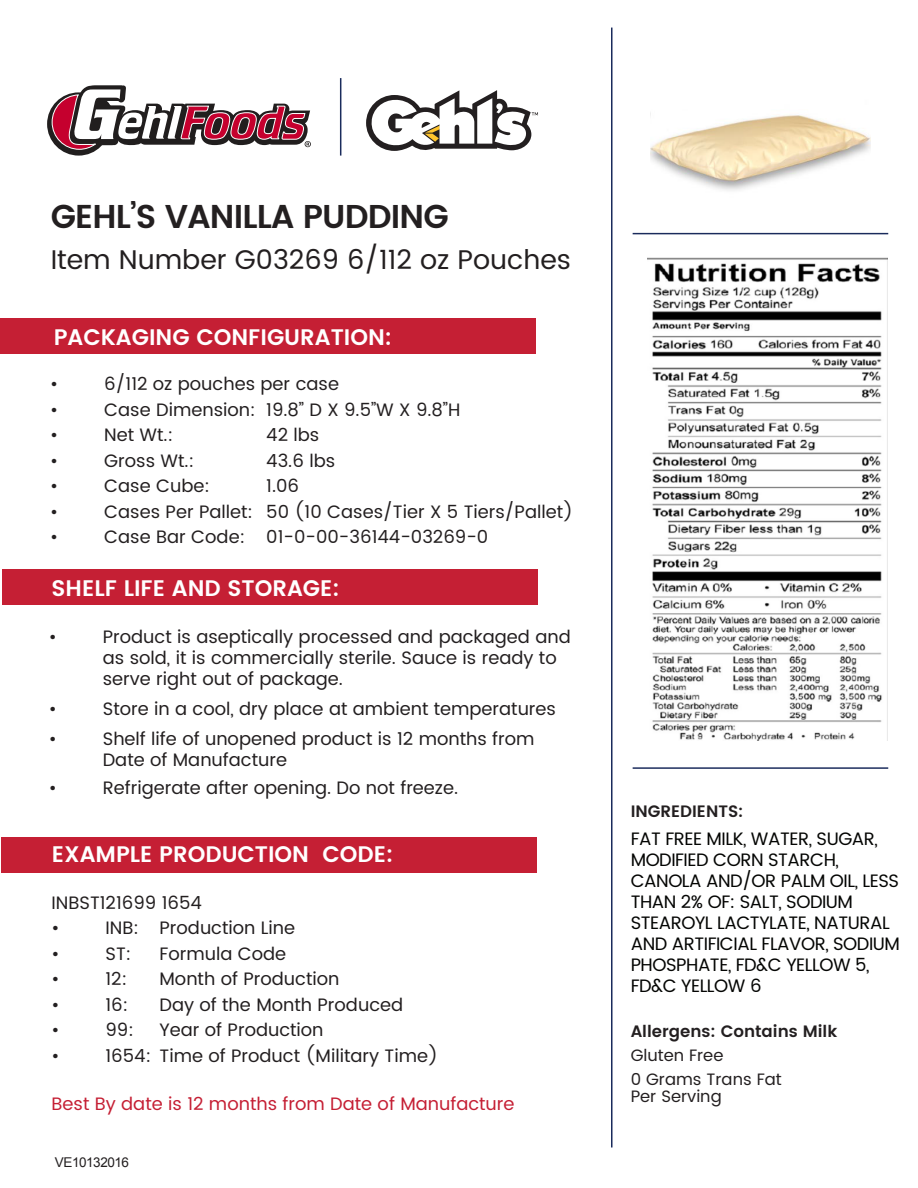
<style>
.page{position:relative;width:918px;height:1188px;background:#fff}
.page>*{position:absolute;margin:0;border:0;box-sizing:border-box;transform-origin:0 0}
.t1{font:600 33px "Poppins";letter-spacing:-.025em;color:#231f20}
.t2{font:27px "Poppins";color:#231f20}
.t3{font:600 22.5px "Poppins";color:#fff}
.t4{font:18px/21px "Poppins";color:#231f20}
.t5{font:18px/21px "Poppins";letter-spacing:-.025em;color:#040503}
.t6{font:18px "Poppins";color:#c51f34}
.t7{font:600 16.5px "Poppins";color:#231f20}
.t8{font:16.5px/24px "Poppins";color:#231f20}
.t9{font:13.5px "Arial";letter-spacing:-.03em;color:#231f20}
</style>
<div class="page">
<div style="left:0;top:318px;width:536px;height:35px;background:#c51f34"></div>
<svg style="left:47px;top:92px;width:63px;height:64px"></svg>
<svg style="left:51px;top:86px;width:260px;height:64px"></svg>
<div style="left:2px;top:569px;width:536px;height:35px;background:#c51f34"></div>
<div style="left:1px;top:837px;width:536px;height:36px;background:#c51f34"></div>
<img style="left:648px;top:257px;width:239px;height:483px">
<img style="left:651px;top:115px;width:219px;height:76px">
<hr style="left:611px;top:28px;width:2px;height:1119px;background:#1a2b5c">
<svg style="left:366px;top:90px;width:172px;height:61px"></svg>
<hr style="left:340px;top:78px;width:1px;height:78px;background:#1a2b5c">
<hr style="left:633px;top:767px;width:255px;height:2px;background:#1a2b5c">
<hr style="left:633px;top:233px;width:255px;height:1px;background:#1a2b5c">
<h1 class="t1" style="left:51px;top:192px;width:400px">GEHL’S VANILLA PUDDING</h1>
<h2 class="t2" style="left:51px;top:240px;width:522px">Item Number G03269 6/112 oz Pouches</h2>
<p class="t3" style="left:54px;top:320px;width:340px">PACKAGING CONFIGURATION:</p>
<p class="t4" style="left:50px;top:374px;width:10px">•</p>
<p class="t4" style="left:104px;top:374px;width:236px">6/112 oz pouches per case</p>
<p class="t4" style="left:50px;top:400px;width:10px">•</p>
<p class="t4" style="left:104px;top:400px;width:358px">Case Dimension: 19.8” D X 9.5”W X 9.8”H</p>
<p class="t4" style="left:50px;top:425px;width:10px">•</p>
<p class="t4" style="left:104px;top:425px;width:70px">Net Wt.:</p>
<p class="t4" style="left:266px;top:425px;width:55px">42 lbs</p>
<p class="t4" style="left:50px;top:451px;width:10px">•</p>
<p class="t4" style="left:104px;top:451px;width:91px">Gross Wt.:</p>
<p class="t4" style="left:266px;top:451px;width:70px">43.6 lbs</p>
<p class="t4" style="left:50px;top:476px;width:10px">•</p>
<p class="t4" style="left:104px;top:476px;width:107px">Case Cube:</p>
<p class="t4" style="left:266px;top:476px;width:34px">1.06</p>
<p class="t4" style="left:50px;top:502px;width:10px">•</p>
<p class="t4" style="left:104px;top:502px;width:470px">Cases Per Pallet: 50 (10 Cases/Tier X 5 Tiers/Pallet)</p>
<p class="t4" style="left:50px;top:527px;width:10px">•</p>
<p class="t4" style="left:104px;top:527px;width:386px">Case Bar Code: 01-0-00-36144-03269-0</p>
<p class="t3" style="left:52px;top:571px;width:290px">SHELF LIFE AND STORAGE:</p>
<p class="t4" style="left:49px;top:626px;width:10px">•</p>
<p class="t4" style="left:103px;top:626px;width:470px">Product is aseptically processed and packaged and as sold, it is commercially sterile. Sauce is ready to serve right out of package.</p>
<p class="t4" style="left:49px;top:698px;width:10px">•</p>
<p class="t4" style="left:103px;top:698px;width:455px">Store in a cool, dry place at ambient temperatures</p>
<p class="t4" style="left:49px;top:728px;width:10px">•</p>
<p class="t4" style="left:103px;top:728px;width:433px">Shelf life of unopened product is 12 months from<br>Date of Manufacture</p>
<p class="t4" style="left:49px;top:778px;width:10px">•</p>
<p class="t4" style="left:103px;top:778px;width:357px">Refrigerate after opening. Do not freeze.</p>
<p class="t3" style="left:52px;top:838px;width:343px">EXAMPLE PRODUCTION CODE:</p>
<p class="t4" style="left:52px;top:890px;width:152px;line-height:25.5px">INBST121699 1654 •</p>
<p class="t4" style="left:106px;top:918px;width:191px">INB: Production Line</p>
<p class="t4" style="left:52px;top:944px;width:10px">•</p>
<p class="t4" style="left:106px;top:944px;width:27px">ST:</p>
<p class="t4" style="left:160px;top:944px;width:128px">Formula Code</p>
<p class="t4" style="left:52px;top:969px;width:10px">•</p>
<p class="t4" style="left:106px;top:969px;width:23px">12:</p>
<p class="t4" style="left:160px;top:969px;width:181px">Month of Production</p>
<p class="t4" style="left:52px;top:995px;width:10px">•</p>
<p class="t4" style="left:106px;top:995px;width:24px">16:</p>
<p class="t4" style="left:160px;top:995px;width:245px">Day of the Month Produced</p>
<p class="t4" style="left:52px;top:1020px;width:10px">•</p>
<p class="t4" style="left:106px;top:1020px;width:30px">99:</p>
<p class="t4" style="left:160px;top:1020px;width:166px">Year of Production</p>
<p class="t4" style="left:52px;top:1046px;width:10px">•</p>
<p class="t4" style="left:106px;top:1046px;width:334px">1654: Time of Product (Military Time)</p>
<p class="t6" style="left:52px;top:1091px;width:465px">Best By date is 12 months from Date of Manufacture</p>
<p class="t9" style="left:55px;top:1154px;width:76px">VE10132016</p>
<p class="t7" style="left:631px;top:799px;width:114px">INGREDIENTS:</p>
<p class="t5" style="left:631px;top:829px;width:271px">FAT FREE MILK, WATER, SUGAR,<br>MODIFIED CORN STARCH,<br>CANOLA AND/OR PALM OIL, LESS<br>THAN 2% OF: SALT, SODIUM<br>STEAROYL LACTYLATE, NATURAL<br>AND ARTIFICIAL FLAVOR, SODIUM<br>PHOSPHATE, FD&amp;C YELLOW 5,<br>FD&amp;C YELLOW 6</p>
<p class="t7" style="left:631px;top:1019px;width:208px">Allergens: Contains Milk</p>
<p class="t8" style="left:631px;top:1044px;width:152px">Gluten Free<br>0 Grams Trans Fat</p>
<p class="t8" style="left:631px;top:1085px;width:93px">Per Serving</p>
</div>
